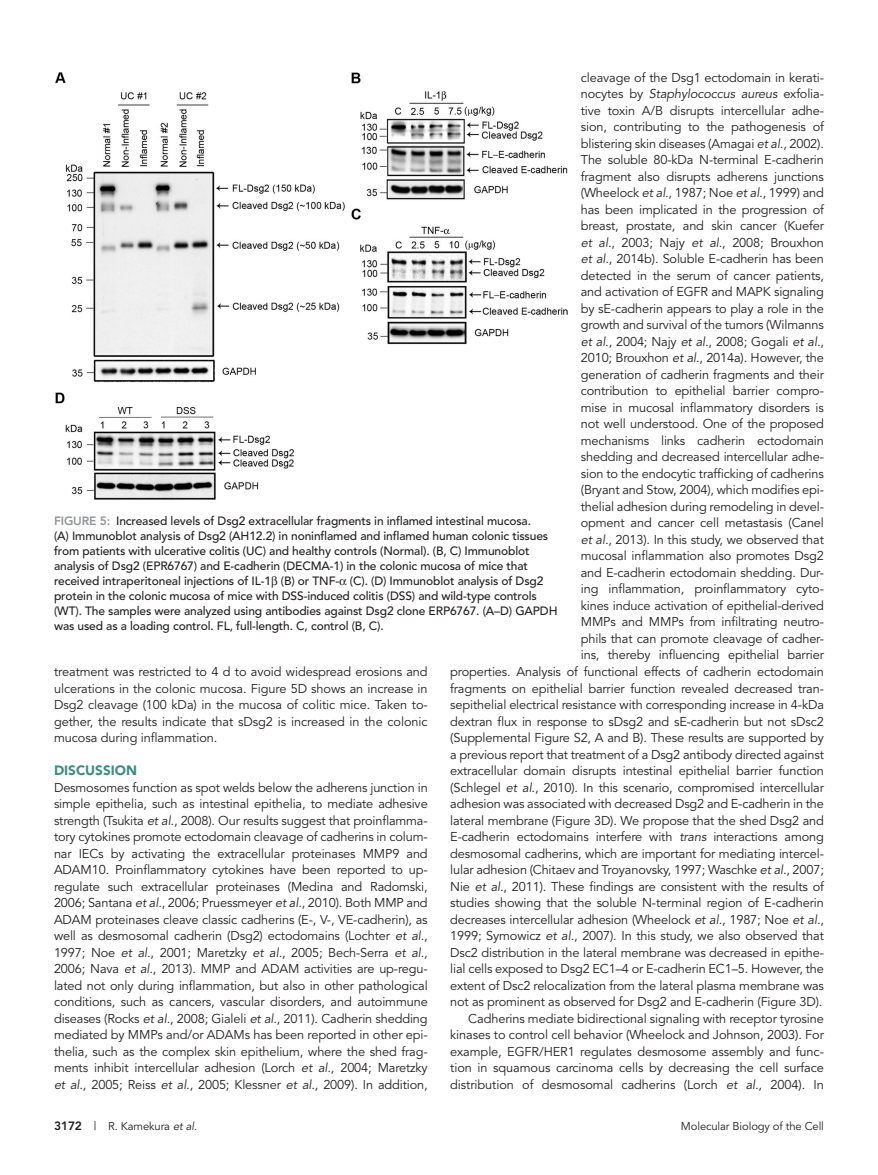
<style>
.page{position:relative;width:878px;height:1175px;background:#fff}
.page>*{position:absolute;margin:0;border:0;box-sizing:border-box;transform-origin:0 0}
.t1{font:900 13.5px "Avenir";color:#3e8c83}
.ParaFL{font:12.75px/16.5px "Avenir";letter-spacing:-.01em;color:#231f20;text-align:justify}
.Para{font:12.75px/16.5px "Avenir";letter-spacing:-.005em;color:#231f20;text-align:justify}
.FigCaption{font:500 12px/15px "Avenir";letter-spacing:-.01em;color:#231f20}
.t2{font:11.25px "Avenir";letter-spacing:-.01em;color:#231f20}
.s1{font-style:italic}
.s2{font-weight:800;color:#939598}
.s3{font-weight:800;font-size:12px}
.s4{font-size:12px}
</style>
<div class="page">
<img style="left:55px;top:72px;width:512px;height:428px">
<p class="ParaFL" style="left:450px;top:69px;width:375px;text-align:right">cleavage of the Dsg1 ectodomain in kerati-<br>nocytes by <span class="s1">Staphylococcus aureus</span> exfolia-<br>tive toxin A/B disrupts intercellular adhe-<br>sion, contributing to the pathogenesis of<br>blistering skin diseases (Amagai <span class="s1">et al.</span>, 2002).<br>The soluble 80-kDa N-terminal E-cadherin<br>fragment also disrupts adherens junctions<br>(Wheelock <span class="s1">et al.</span>, 1987; Noe <span class="s1">et al.</span>, 1999) and<br>has been implicated in the progression of<br>breast, prostate, and skin cancer (Kuefer<br><span class="s1">et al.</span>, 2003; Najy <span class="s1">et al.</span>, 2008; Brouxhon<br><span class="s1">et al.</span>, 2014b). Soluble E-cadherin has been<br>detected in the serum of cancer patients,<br>and activation of EGFR and MAPK signaling<br>by sE-cadherin appears to play a role in the<br>growth and survival of the tumors (Wilmanns<br><span class="s1">et al.</span>, 2004; Najy <span class="s1">et al.</span>, 2008; Gogali <span class="s1">et al.</span>,<br>2010; Brouxhon <span class="s1">et al.</span>, 2014a). However, the<br>generation of cadherin fragments and their<br>contribution to epithelial barrier compro-<br>mise in mucosal inflammatory disorders is<br>not well understood. One of the proposed<br>mechanisms links cadherin ectodomain<br>shedding and decreased intercellular adhe-<br>sion to the endocytic trafficking of cadherins<br>(Bryant and Stow, 2004), which modifies epi-<br>thelial adhesion during remodeling in devel-<br>opment and cancer cell metastasis (Canel<br><span class="s1">et al.</span>, 2013). In this study, we observed that<br>mucosal inflammation also promotes Dsg2<br>and E-cadherin ectodomain shedding. Dur-<br>ing inflammation, proinflammatory cyto-<br>kines induce activation of epithelial-derived<br>MMPs and MMPs from infiltrating neutro-<br>phils that can promote cleavage of cadher-<br>ins, thereby influencing epithelial barrier<br>properties. Analysis of functional effects of cadherin ectodomain fragments on epithelial barrier function revealed decreased tran&shy;sepithelial electrical resistance with corresponding increase in 4-kDa dextran flux in response to sDsg2 and sE-cadherin but not sDsc2 (Supplemental Figure S2, A and B). These results are supported by a previous report that treatment of a Dsg2 antibody directed against extracellular domain disrupts intestinal epithelial barrier function (Schlegel <span class="s1">et al.</span>, 2010). In this scenario, compromised intercellular adhesion was associated with decreased Dsg2 and E-cadherin in the lateral membrane (Figure 3D). We propose that the shed Dsg2 and E-cadherin ectodomains interfere with <span class="s1">trans</span> interactions among desmosomal cadherins, which are important for mediating intercel&shy;lular adhesion (Chitaev and Troyanovsky, 1997; Waschke <span class="s1">et al.</span>, 2007; Nie <span class="s1">et al.</span>, 2011). These findings are consistent with the results of studies showing that the soluble N-terminal region of E-cadherin decreases intercellular adhesion (Wheelock <span class="s1">et al.</span>, 1987; Noe <span class="s1">et al.</span>, 1999; Symowicz <span class="s1">et al.</span>, 2007). In this study, we also observed that Dsc2 distribution in the lateral membrane was decreased in epithe&shy;lial cells exposed to Dsg2 EC1–4 or E-cadherin EC1–5. However, the extent of Dsc2 relocalization from the lateral plasma membrane was not as prominent as observed for Dsg2 and E-cadherin (Figure 3D).</p>
<p class="Para" style="left:450px;top:1010px;width:375px;text-indent:18px">Cadherins mediate bidirectional signaling with receptor tyrosine kinases to control cell behavior (Wheelock and Johnson, 2003). For example, EGFR/HER1 regulates desmosome assembly and func&shy;tion in squamous carcinoma cells by decreasing the cell surface distribution of desmosomal cadherins (Lorch <span class="s1">et al.</span>, 2004). In</p>
<p class="FigCaption" style="left:54px;top:513px;width:505px"><span class="s2">FIGURE 5:</span> Increased levels of Dsg2 extracellular fragments in inflamed intestinal mucosa.<br>(A) Immunoblot analysis of Dsg2 (AH12.2) in noninflamed and inflamed human colonic tissues from patients with ulcerative colitis (UC) and healthy controls (Normal). (B, C) Immunoblot analysis of Dsg2 (EPR6767) and E-cadherin (DECMA-1) in the colonic mucosa of mice that received intraperitoneal injections of IL-1 (B) or TNF- (C). (D) Immunoblot analysis of Dsg2 protein in the colonic mucosa of mice with DSS-induced colitis (DSS) and wild-type controls (WT). The samples were analyzed using antibodies against Dsg2 clone ERP6767. (A–D) GAPDH was used as a loading control. FL, full-length. C, control (B, C).</p>
<p class="ParaFL" style="left:54px;top:663px;width:375px">treatment was restricted to 4 d to avoid widespread erosions and ulcerations in the colonic mucosa. Figure 5D shows an increase in Dsg2 cleavage (100 kDa) in the mucosa of colitic mice. Taken to&shy;gether, the results indicate that sDsg2 is increased in the colonic mucosa during inflammation.</p>
<h1 class="t1" style="left:54px;top:762px;width:84px">DISCUSSION</h1>
<p class="ParaFL" style="left:54px;top:779px;width:375px">Desmosomes function as spot welds below the adherens junction in simple epithelia, such as intestinal epithelia, to mediate adhesive strength (Tsukita <span class="s1">et al.</span>, 2008). Our results suggest that proinflamma&shy;tory cytokines promote ectodomain cleavage of cadherins in colum&shy;nar IECs by activating the extracellular proteinases MMP9 and ADAM10. Proinflammatory cytokines have been reported to up&shy;regulate such extracellular proteinases (Medina and Radomski, 2006; Santana <span class="s1">et al.</span>, 2006; Pruessmeyer <span class="s1">et al.</span>, 2010). Both MMP and ADAM proteinases cleave classic cadherins (E-, V-, VE-cadherin), as well as desmosomal cadherin (Dsg2) ectodomains (Lochter <span class="s1">et al.</span>, 1997; Noe <span class="s1">et al.</span>, 2001; Maretzky <span class="s1">et al.</span>, 2005; Bech-Serra <span class="s1">et al.</span>, 2006; Nava <span class="s1">et al.</span>, 2013). MMP and ADAM activities are up-regu&shy;lated not only during inflammation, but also in other pathological conditions, such as cancers, vascular disorders, and autoimmune diseases (Rocks <span class="s1">et al.</span>, 2008; Gialeli <span class="s1">et al.</span>, 2011). Cadherin shedding mediated by MMPs and/or ADAMs has been reported in other epi&shy;thelia, such as the complex skin epithelium, where the shed frag&shy;ments inhibit intercellular adhesion (Lorch <span class="s1">et al.</span>, 2004; Maretzky <span class="s1">et al.</span>, 2005; Reiss <span class="s1">et al.</span>, 2005; Klessner <span class="s1">et al.</span>, 2009). In addition,</p>
<p class="t2" style="left:54px;top:1119px;width:145px"><span class="s3">3172</span> <span class="s4">|</span> R. Kamekura <span class="s1">et al</span>.</p>
<p class="t2" style="left:681px;top:1119px;width:144px">Molecular Biology of the Cell</p>
</div>
